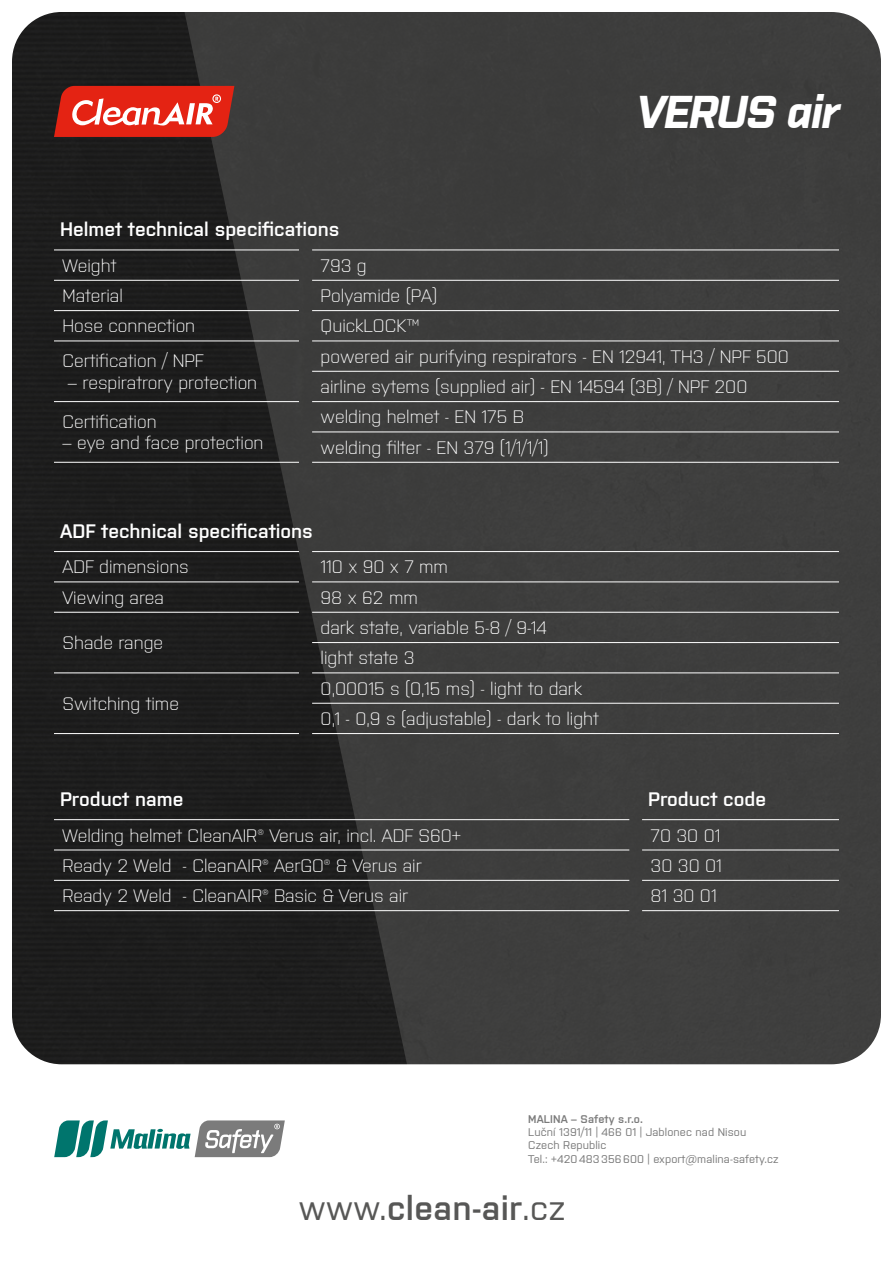
<style>
.page{position:relative;width:893px;height:1263px;background:#fff}
.page>*{position:absolute;margin:0;border:0;box-sizing:border-box;transform-origin:0 0}
.t1{font:italic 700 45.9px "Purista";letter-spacing:-.04em;color:#fff}
.t2{font:600 34.05px "Purista";letter-spacing:.01em;color:#575756}
.t3{font:600 19.5px "Purista";color:#fff}
.t4{font:300 18px/30.3px "Purista";color:#fff}
.t5{font:500 11.1px/13.4px "Purista";letter-spacing:.01em;color:#7b7b7b}
.t6{font:600 11.1px "Purista";letter-spacing:.01em;color:#7b7b7b}
.s1{font-weight:500}
</style>
<div class="page">
<img style="left:13px;top:13px;width:867px;height:1050px">
<hr style="left:54px;top:250px;width:245px;height:1px;background:#fff">
<hr style="left:312px;top:250px;width:527px;height:1px;background:#fff">
<hr style="left:54px;top:280px;width:245px;height:1px;background:#fff">
<hr style="left:312px;top:280px;width:527px;height:1px;background:#fff">
<hr style="left:54px;top:310px;width:245px;height:1px;background:#fff">
<hr style="left:312px;top:310px;width:527px;height:1px;background:#fff">
<hr style="left:54px;top:341px;width:245px;height:1px;background:#fff">
<hr style="left:312px;top:341px;width:527px;height:1px;background:#fff">
<hr style="left:312px;top:371px;width:527px;height:1px;background:#fff">
<hr style="left:54px;top:401px;width:245px;height:1px;background:#fff">
<hr style="left:54px;top:462px;width:245px;height:1px;background:#fff">
<hr style="left:312px;top:401px;width:527px;height:1px;background:#fff">
<hr style="left:312px;top:432px;width:527px;height:1px;background:#fff">
<hr style="left:312px;top:462px;width:527px;height:1px;background:#fff">
<hr style="left:54px;top:551px;width:245px;height:1px;background:#fff">
<hr style="left:312px;top:551px;width:527px;height:1px;background:#fff">
<hr style="left:54px;top:581px;width:245px;height:1px;background:#fff">
<hr style="left:312px;top:581px;width:527px;height:1px;background:#fff">
<hr style="left:54px;top:612px;width:245px;height:1px;background:#fff">
<hr style="left:312px;top:612px;width:527px;height:1px;background:#fff">
<hr style="left:312px;top:642px;width:527px;height:1px;background:#fff">
<hr style="left:54px;top:672px;width:245px;height:1px;background:#fff">
<hr style="left:54px;top:733px;width:245px;height:1px;background:#fff">
<hr style="left:312px;top:672px;width:527px;height:1px;background:#fff">
<hr style="left:312px;top:703px;width:527px;height:1px;background:#fff">
<hr style="left:312px;top:733px;width:527px;height:1px;background:#fff">
<hr style="left:54px;top:819px;width:575px;height:1px;background:#fff">
<hr style="left:642px;top:819px;width:197px;height:1px;background:#fff">
<hr style="left:54px;top:880px;width:575px;height:1px;background:#fff">
<hr style="left:642px;top:880px;width:197px;height:1px;background:#fff">
<hr style="left:54px;top:910px;width:575px;height:1px;background:#fff">
<hr style="left:642px;top:910px;width:197px;height:1px;background:#fff">
<hr style="left:54px;top:850px;width:575px;height:1px;background:#fff">
<hr style="left:642px;top:850px;width:197px;height:1px;background:#fff">
<svg style="left:13px;top:13px;width:32px;height:32px"></svg>
<svg style="left:13px;top:1026px;width:272px;height:131px"></svg>
<div style="left:0;top:0;width:893px;height:1076px;border:12px solid #fff;border-radius:56px"></div>
<div style="left:886px;top:0;width:7px;height:1263px;background:#fff"></div>
<svg style="left:807px;top:1026px;width:79px;height:50px"></svg>
<svg style="left:848px;top:1px;width:38px;height:44px"></svg>
<svg style="left:54px;top:86px;width:180px;height:60px"></svg>
<h1 class="t1" style="left:636px;top:79px;width:204px">VERUS air</h1>
<p class="t3" style="left:60px;top:215px;width:281px">Helmet technical specifications</p>
<p class="t4" style="left:63px;top:249px;width:55px">Weight</p>
<p class="t4" style="left:321px;top:249px;width:48px">793 g</p>
<p class="t4" style="left:63px;top:279px;width:62px">Material</p>
<p class="t4" style="left:321px;top:279px;width:118px">Polyamide (PA)</p>
<p class="t4" style="left:63px;top:310px;width:134px">Hose connection</p>
<p class="t4" style="left:321px;top:310px;width:100px">QuickLOCK™</p>
<p class="t4" style="left:63px;top:344px;width:143px">Certification / NPF</p>
<p class="t4" style="left:68px;top:366px;width:191px">– respiratrory protection</p>
<p class="t4" style="left:321px;top:340px;width:470px">powered air purifying respirators - EN 12941, TH3 / NPF 500 airline sytems (supplied air) - EN 14594 (3B) / NPF 200</p>
<p class="t4" style="left:63px;top:405px;width:96px">Certification</p>
<p class="t4" style="left:63px;top:426px;width:203px">– eye and face protection</p>
<p class="t4" style="left:321px;top:401px;width:229px">welding helmet - EN 175 B welding filter - EN 379 (1/1/1/1)</p>
<p class="t3" style="left:60px;top:516px;width:254px">ADF technical specifications</p>
<p class="t4" style="left:63px;top:550px;width:128px">ADF dimensions</p>
<p class="t4" style="left:321px;top:550px;width:129px">110 x 90 x 7 mm</p>
<p class="t4" style="left:63px;top:581px;width:103px">Viewing area</p>
<p class="t4" style="left:321px;top:581px;width:99px">98 x 62 mm</p>
<p class="t4" style="left:63px;top:626px;width:102px">Shade range</p>
<p class="t4" style="left:321px;top:611px;width:227px">dark state, variable 5-8 / 9-14 light state 3</p>
<p class="t4" style="left:63px;top:687px;width:118px">Switching time</p>
<p class="t4" style="left:321px;top:672px;width:280px">0,00015 s (0,15 ms) - light to dark<br>0,1 - 0,9 s (adjustable) - dark to light</p>
<p class="t3" style="left:60px;top:784px;width:125px">Product name</p>
<p class="t3" style="left:648px;top:784px;width:119px">Product code</p>
<p class="t4" style="left:63px;top:819px;width:400px">Welding helmet CleanAIR® Verus air, incl. ADF S60+</p>
<p class="t4" style="left:651px;top:819px;width:71px">70 30 01</p>
<p class="t4" style="left:63px;top:849px;width:361px">Ready 2 Weld - CleanAIR® AerGO® &amp; Verus air</p>
<p class="t4" style="left:651px;top:849px;width:73px">30 30 01</p>
<p class="t4" style="left:63px;top:879px;width:347px">Ready 2 Weld - CleanAIR® Basic &amp; Verus air</p>
<p class="t4" style="left:651px;top:879px;width:68px">81 30 01</p>
<p class="t6" style="left:528px;top:1111px;width:116px">MALINA – Safety s.r.o.</p>
<p class="t5" style="left:528px;top:1124px;width:252px">Luční 1391/11 | 466 01 | Jablonec nad Nisou<br>Czech Republic<br>Tel.: +420483356600 | export@malina-safety.cz</p>
<h2 class="t2" style="left:299px;top:1183px;width:268px"><span class="s1">www.</span>clean-air<span class="s1">.cz</span></h2>
</div>
